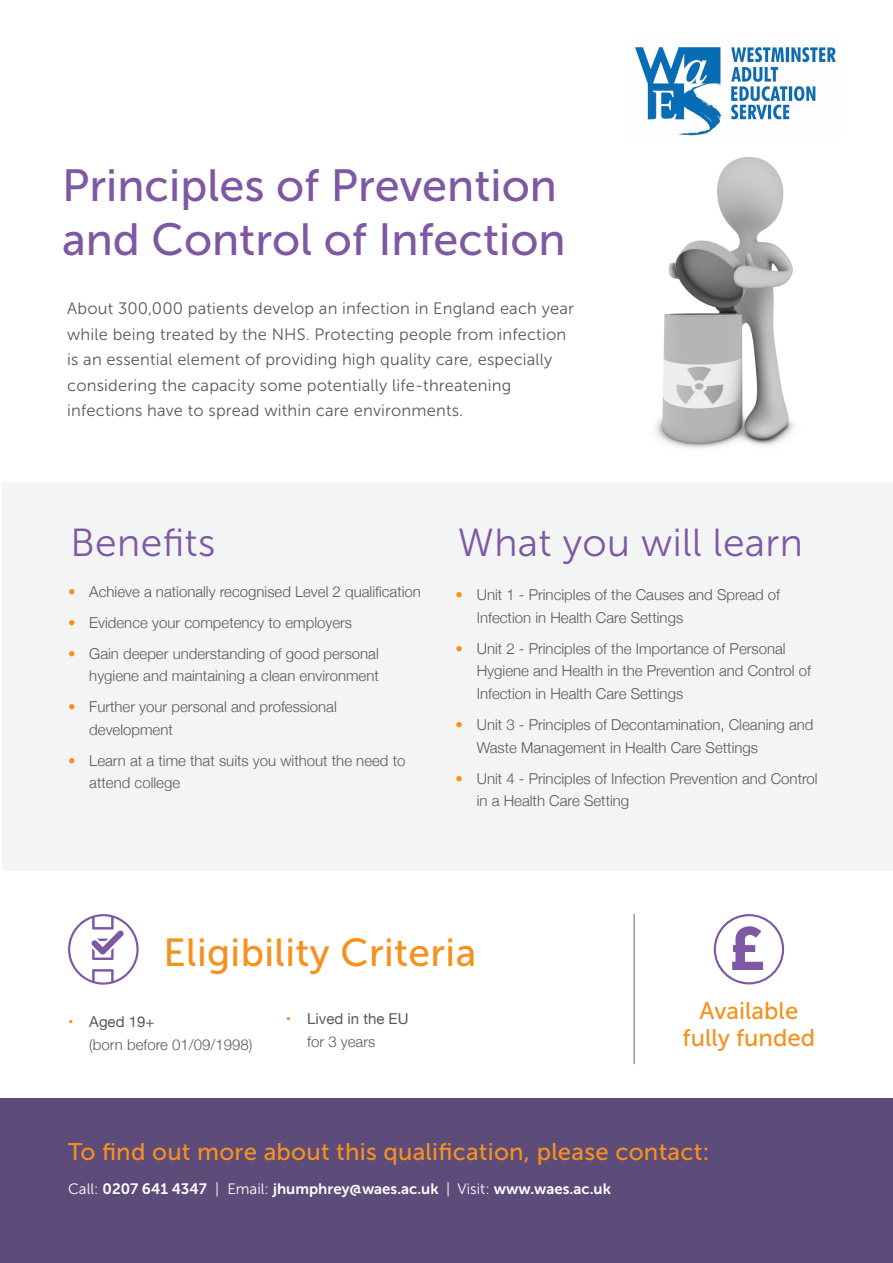
<style>
.page{position:relative;width:893px;height:1263px;background:#fff}
.page>*{position:absolute;margin:0;border:0;box-sizing:border-box;transform-origin:0 0}
.t1{font:45px/54px "Museo Sans 500";color:#7f58a4}
.t2{font:39px "Museo Sans 300";letter-spacing:.01em;color:#7f58a4}
.t3{font:39px "Museo Sans 500";letter-spacing:.01em;color:#f6911e}
.t4{font:24px/27px "Museo Sans 500";letter-spacing:.01em;color:#f6911e;text-align:center}
.Intro{font:16.5px/25.5px "Museo Sans 300";letter-spacing:.01em;color:#575a5b}
.t5{font:300 15px/22.5px "Helvetica Neue";color:#575a5b}
.t6{font:15px "Museo Sans 700";color:#fff}
.t7{font:15px/22.5px "Helvetica Neue";color:#575a5b}
.s1{color:#f6911e}
.s2{font-weight:400;color:#f6911e}
.s3{font-weight:400}
.s4{font-weight:300}
.s5{font-family:"Museo Sans 300"}
</style>
<div class="page">
<div style="left:0;top:1098px;width:893px;height:165px;background:#5d4b79"></div>
<img style="left:634px;top:47px;width:203px;height:90px">
<hr style="left:634px;top:914px;width:1px;height:150px;background:#666969">
<svg style="left:68px;top:914px;width:71px;height:71px"></svg>
<svg style="left:714px;top:914px;width:70px;height:70px"></svg>
<div style="left:2px;top:482px;width:891px;height:388px;background:#f3f4f4"></div>
<img style="left:656px;top:157px;width:138px;height:291px">
<h1 class="t1" style="left:62px;top:158px;width:505px">Principles of Prevention and Control of Infection</h1>
<p class="Intro" style="left:67px;top:296px;width:508px">About 300,000 patients develop an infection in England each year while being treated by the NHS. Protecting people from infection is an essential element of providing high quality care, especially considering the capacity some potentially life-threatening infections have to spread within care environments.</p>
<h3 class="t2" style="left:70px;top:522px;width:146px">Benefits</h3>
<h3 class="t2" style="left:458px;top:522px;width:347px">What you will learn</h3>
<p class="t5" style="left:68px;top:579px;width:354px"><span class="s1">•</span> Achieve a nationally recognised Level 2 qualification</p>
<p class="t5" style="left:68px;top:610px;width:286px"><span class="s1">•</span> Evidence your competency to employers</p>
<p class="t5" style="left:68px;top:641px;width:312px;text-align:right"><span class="s1">•</span> Gain deeper understanding of good personal hygiene and maintaining a clean environment</p>
<p class="t5" style="left:89px;top:694px;width:249px;text-indent:-21px"><span class="s1">•</span> Further your personal and professional development</p>
<p class="t5" style="left:89px;top:748px;width:318px;text-indent:-21px"><span class="s1">•</span> Learn at a time that suits you without the need to attend college</p>
<p class="t5" style="left:477px;top:583px;width:305px;text-indent:-21px"><span class="s1">•</span> Unit 1 - Principles of the Causes and Spread of<br>Infection in Health Care Settings</p>
<p class="t5" style="left:477px;top:636px;width:336px;text-indent:-21px"><span class="s1">•</span> Unit 2 - Principles of the Importance of Personal<br>Hygiene and Health in the Prevention and Control of<br>Infection in Health Care Settings</p>
<p class="t5" style="left:477px;top:712px;width:338px;text-indent:-21px"><span class="s1">•</span> Unit 3 - Principles of Decontamination, Cleaning and<br>Waste Management in Health Care Settings</p>
<p class="t5" style="left:477px;top:766px;width:342px;text-indent:-21px"><span class="s1">•</span> Unit 4 - Principles of Infection Prevention and Control in a Health Care Setting</p>
<h2 class="t3" style="left:164px;top:931px;width:314px">Eligibility Criteria</h2>
<p class="t5" style="left:89px;top:1009px;width:165px;text-indent:-21px"><span class="s2">•</span> <span class="s3">Aged 19+<br></span>(born before 01/09/1998)</p>
<p class="t7" style="left:307px;top:1008px;width:103px;text-indent:-21px"><span class="s1">•</span> Lived in the EU <span class="s4">for 3 years</span></p>
<h3 class="t4" style="left:683px;top:998px;width:134px">Available fully funded</h3>
<h3 class="t4" style="left:68px;top:1138px;width:643px">To find out more about this qualification, please contact:</h3>
<p class="t6" style="left:68px;top:1180px;width:544px"><span class="s5">Call:</span> 0207 641 4347 <span class="s5">| Email:</span> jhumphrey@waes.ac.uk <span class="s5">| Visit:</span> www.waes.ac.uk</p>
</div>
